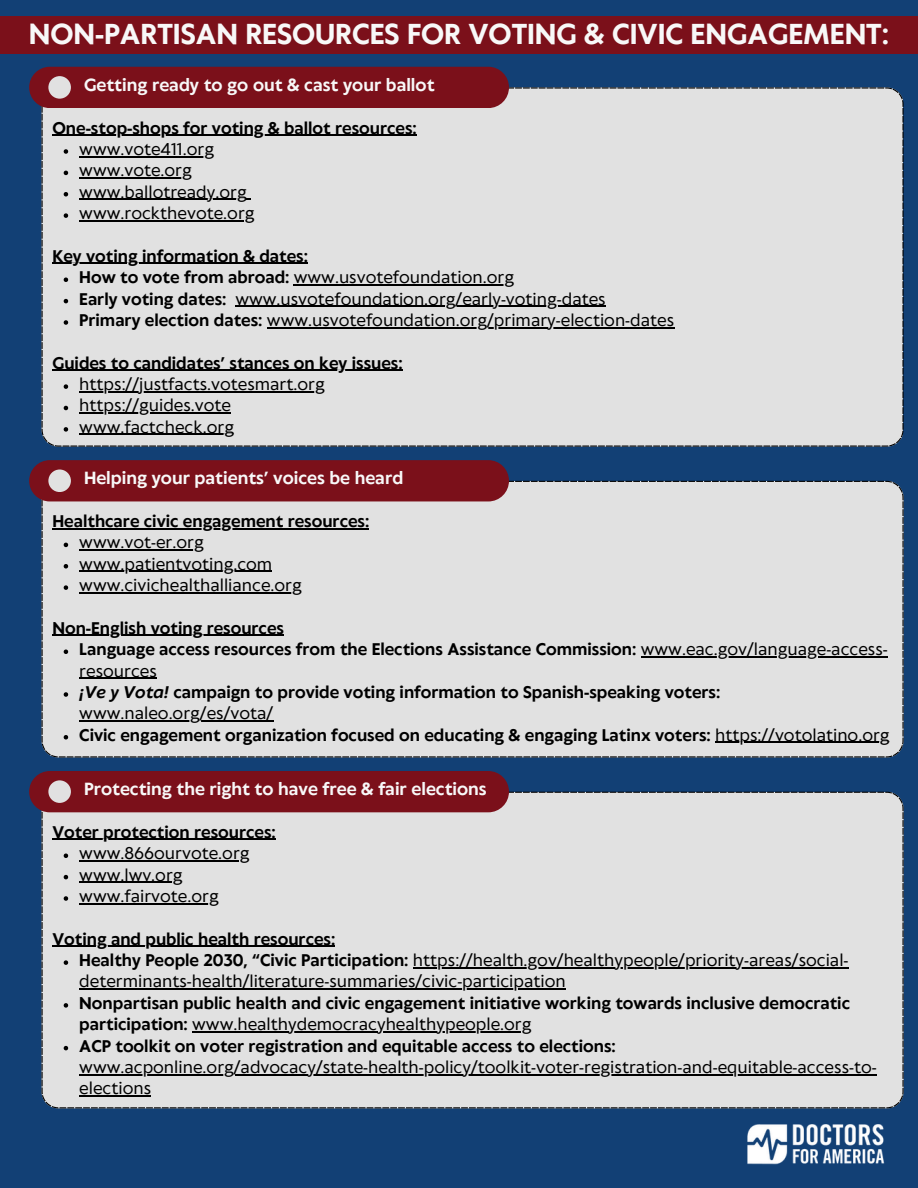
<style>
.page{position:relative;width:918px;height:1188px;background:#124075}
.page>*{position:absolute;margin:0;border:0;box-sizing:border-box;transform-origin:0 0}
.t1{font:700 27px "Klein Text";color:#f8f8f8}
.t2{font:700 16.5px "Klein Text";color:#f8f8f8}
.t3{font:15.75px/21.3px "Klein Text";color:#000}
.t4{font:700 15.75px/21.3px "Klein Text";color:#000}
.s1{font-weight:700}
.s2{font-weight:400}
.s3{font-style:italic}
</style>
<div class="page">
<div style="left:0;top:16px;width:918px;height:37px;background:#7b101a"></div>
<div style="left:42px;top:87px;width:861px;height:359px;background:#e1e1e1"></div>
<div style="left:29px;top:67px;width:480px;height:41px;background:#7b101a;border-radius:21px"></div>
<div style="left:48px;top:76px;width:23px;height:23px;background:#e1e1e1;border-radius:50%"></div>
<hr style="left:52px;top:135px;width:365px;height:1px;background:#000">
<svg style="left:64px;top:149px;width:4px;height:5px"></svg>
<hr style="left:79px;top:156px;width:135px;height:1px;background:#000">
<svg style="left:64px;top:171px;width:4px;height:4px"></svg>
<hr style="left:79px;top:177px;width:113px;height:2px;background:#000">
<svg style="left:64px;top:192px;width:4px;height:5px"></svg>
<hr style="left:79px;top:199px;width:168px;height:1px;background:#000">
<svg style="left:64px;top:213px;width:4px;height:5px"></svg>
<hr style="left:79px;top:220px;width:176px;height:1px;background:#000">
<hr style="left:52px;top:263px;width:256px;height:1px;background:#000">
<svg style="left:64px;top:278px;width:4px;height:4px"></svg>
<hr style="left:294px;top:284px;width:220px;height:1px;background:#000">
<svg style="left:64px;top:299px;width:4px;height:4px"></svg>
<hr style="left:235px;top:306px;width:371px;height:1px;background:#000">
<svg style="left:64px;top:320px;width:4px;height:5px"></svg>
<hr style="left:267px;top:327px;width:407px;height:1px;background:#000">
<hr style="left:52px;top:370px;width:351px;height:1px;background:#000">
<svg style="left:64px;top:384px;width:4px;height:5px"></svg>
<hr style="left:79px;top:391px;width:246px;height:1px;background:#000">
<svg style="left:64px;top:406px;width:4px;height:4px"></svg>
<hr style="left:79px;top:413px;width:152px;height:1px;background:#000">
<svg style="left:64px;top:427px;width:4px;height:5px"></svg>
<hr style="left:79px;top:434px;width:155px;height:1px;background:#000">
<div style="left:42px;top:481px;width:861px;height:277px;background:#e1e1e1"></div>
<div style="left:29px;top:460px;width:480px;height:41px;background:#7b101a;border-radius:21px"></div>
<div style="left:48px;top:470px;width:23px;height:22px;background:#e1e1e1;border-radius:50%"></div>
<hr style="left:52px;top:528px;width:317px;height:1px;background:#000">
<svg style="left:64px;top:543px;width:4px;height:4px"></svg>
<hr style="left:79px;top:549px;width:125px;height:2px;background:#000">
<svg style="left:64px;top:564px;width:4px;height:5px"></svg>
<hr style="left:79px;top:571px;width:193px;height:1px;background:#000">
<svg style="left:64px;top:585px;width:4px;height:5px"></svg>
<hr style="left:79px;top:592px;width:223px;height:1px;background:#000">
<hr style="left:52px;top:635px;width:232px;height:1px;background:#000">
<svg style="left:64px;top:650px;width:4px;height:4px"></svg>
<hr style="left:641px;top:656px;width:247px;height:1px;background:#000">
<hr style="left:79px;top:678px;width:78px;height:1px;background:#000">
<svg style="left:64px;top:692px;width:4px;height:5px"></svg>
<hr style="left:79px;top:720px;width:194px;height:2px;background:#000">
<svg style="left:64px;top:735px;width:4px;height:5px"></svg>
<hr style="left:715px;top:742px;width:175px;height:1px;background:#000">
<div style="left:42px;top:792px;width:861px;height:316px;background:#e1e1e1"></div>
<div style="left:29px;top:771px;width:480px;height:41px;background:#7b101a;border-radius:21px"></div>
<div style="left:48px;top:780px;width:23px;height:23px;background:#e1e1e1;border-radius:50%"></div>
<hr style="left:52px;top:839px;width:224px;height:1px;background:#000">
<svg style="left:64px;top:854px;width:4px;height:4px"></svg>
<hr style="left:79px;top:860px;width:171px;height:1px;background:#000">
<svg style="left:64px;top:875px;width:4px;height:4px"></svg>
<hr style="left:79px;top:882px;width:104px;height:1px;background:#000">
<svg style="left:64px;top:896px;width:4px;height:5px"></svg>
<hr style="left:79px;top:903px;width:140px;height:1px;background:#000">
<hr style="left:52px;top:946px;width:283px;height:1px;background:#000">
<svg style="left:64px;top:960px;width:4px;height:5px"></svg>
<hr style="left:413px;top:967px;width:436px;height:1px;background:#000">
<hr style="left:79px;top:989px;width:487px;height:1px;background:#000">
<svg style="left:64px;top:1003px;width:4px;height:5px"></svg>
<hr style="left:192px;top:1031px;width:340px;height:1px;background:#000">
<svg style="left:64px;top:1046px;width:4px;height:4px"></svg>
<hr style="left:79px;top:1074px;width:798px;height:1px;background:#000">
<hr style="left:79px;top:1095px;width:72px;height:2px;background:#000">
<img style="left:747px;top:1124px;width:138px;height:41px">
<h1 class="t1" style="left:29px;top:20px;width:862px">NON-PARTISAN RESOURCES FOR VOTING &amp; CIVIC ENGAGEMENT:</h1>
<h2 class="t2" style="left:84px;top:76px;width:352px">Getting ready to go out &amp; cast your ballot</h2>
<h2 class="t4" style="left:52px;top:118px;width:366px">One-stop-shops for voting &amp; ballot resources:</h2>
<p class="t3" style="left:79px;top:140px;width:136px">www.vote411.org</p>
<p class="t3" style="left:79px;top:161px;width:114px">www.vote.org</p>
<p class="t3" style="left:79px;top:182px;width:169px">www.ballotready.org</p>
<p class="t3" style="left:79px;top:204px;width:177px">www.rockthevote.org</p>
<h2 class="t4" style="left:52px;top:246px;width:257px">Key voting information &amp; dates:</h2>
<p class="t3" style="left:79px;top:268px;width:436px"><span class="s1">How to vote from abroad:</span> www.usvotefoundation.org</p>
<p class="t4" style="left:79px;top:289px;width:149px">Early voting dates:</p>
<h2 class="t3" style="left:79px;top:289px;width:596px;text-indent:156px">www.usvotefoundation.org/early-voting-dates<br><span class="s1">Primary election dates:</span> www.usvotefoundation.org/primary-election-dates</h2>
<p class="t4" style="left:52px;top:353px;width:352px">Guides to candidates’ stances on key issues:</p>
<p class="t3" style="left:79px;top:375px;width:247px">https://justfacts.votesmart.org</p>
<h2 class="t3" style="left:79px;top:396px;width:153px">https://guides.vote</h2>
<h2 class="t3" style="left:79px;top:417px;width:156px">www.factcheck.org</h2>
<p class="t2" style="left:84px;top:470px;width:321px">Helping your patients’ voices be heard</p>
<p class="t4" style="left:52px;top:512px;width:318px">Healthcare civic engagement resources:</p>
<p class="t3" style="left:79px;top:533px;width:126px">www.vot-er.org</p>
<h2 class="t3" style="left:79px;top:554px;width:194px">www.patientvoting.com</h2>
<p class="t3" style="left:79px;top:576px;width:224px">www.civichealthalliance.org</p>
<p class="t4" style="left:52px;top:618px;width:233px">Non-English voting resources</p>
<p class="t4" style="left:79px;top:640px;width:810px">Language access resources from the Elections Assistance Commission: <span class="s2">www.eac.gov/language-access-</span></p>
<h2 class="t4" style="left:79px;top:661px;width:643px"><span class="s2">resources<br></span><span class="s3">¡Ve y Vota!</span> campaign to provide voting information to Spanish-speaking voters:</h2>
<p class="t4" style="left:79px;top:704px;width:812px"><span class="s2">www.naleo.org/es/vota/<br></span>Civic engagement organization focused on educating &amp; engaging Latinx voters: <span class="s2">https://votolatino.org</span></p>
<p class="t2" style="left:84px;top:781px;width:404px">Protecting the right to have free &amp; fair elections</p>
<h2 class="t4" style="left:52px;top:822px;width:225px">Voter protection resources:</h2>
<p class="t3" style="left:79px;top:844px;width:172px">www.866ourvote.org</p>
<p class="t3" style="left:79px;top:865px;width:105px">www.lwv.org</p>
<p class="t3" style="left:79px;top:887px;width:141px">www.fairvote.org</p>
<p class="t3" style="left:79px;top:929px;width:771px;text-indent:-27px"><span class="s1">Voting and public health resources:<br>Healthy People 2030, “Civic Participation:</span> https://health.gov/healthypeople/priority-areas/social&shy;determinants-health/literature-summaries/civic-participation</p>
<p class="t4" style="left:79px;top:993px;width:772px">Nonpartisan public health and civic engagement initiative working towards inclusive democratic participation: <span class="s2">www.healthydemocracyhealthypeople.org<br></span>ACP toolkit on voter registration and equitable access to elections:</p>
<p class="t3" style="left:79px;top:1058px;width:799px">www.acponline.org/advocacy/state-health-policy/toolkit-voter-registration-and-equitable-access-to&shy;elections</p>
</div>
